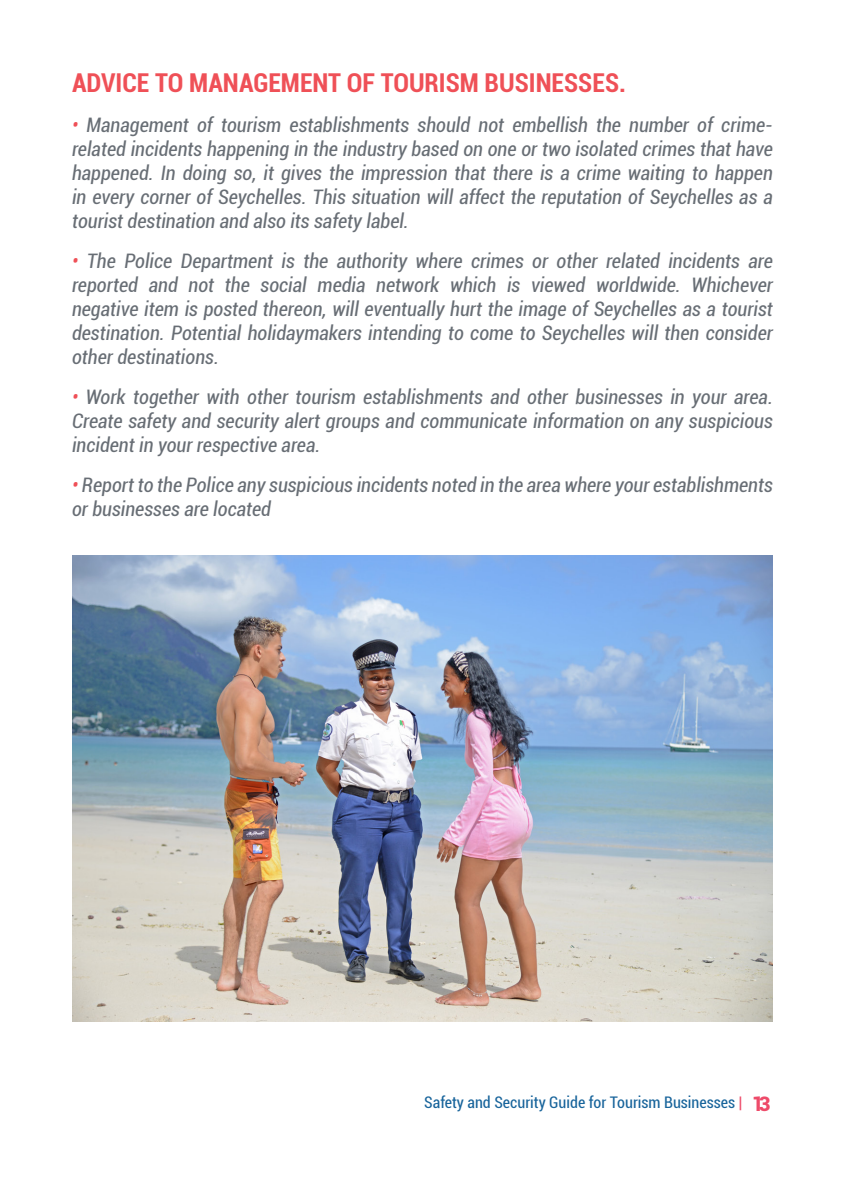
<style>
.page{position:relative;width:845px;height:1191px;background:#fff}
.page>*{position:absolute;margin:0;border:0;box-sizing:border-box;transform-origin:0 0}
.t1{font:700 condensed 26px "Roboto";color:#ef5057}
.t2{font:italic condensed 20px/24px "Roboto";color:#686e75;text-align:justify}
.t3{font:condensed 16px "Roboto";color:#18649b}
.s1{color:#ef5057}
.s2{color:#ee4b6a}
.s3{font-weight:900;font-stretch:normal;font-size:20px;color:#ee4b6a}
</style>
<div class="page">
<img style="left:72px;top:556px;width:701px;height:466px">
<p class="t1" style="left:72px;top:64px;width:555px">ADVICE TO MANAGEMENT OF TOURISM BUSINESSES.</p>
<p class="t2" style="left:72px;top:112px;width:702px"><span class="s1">•</span> Management of tourism establishments should not embellish the number of crime&shy;related incidents happening in the industry based on one or two isolated crimes that have happened. In doing so, it gives the impression that there is a crime waiting to happen in every corner of Seychelles. This situation will affect the reputation of Seychelles as a tourist destination and also its safety label.</p>
<p class="t2" style="left:72px;top:248px;width:702px"><span class="s1">•</span> The Police Department is the authority where crimes or other related incidents are reported and not the social media network which is viewed worldwide. Whichever negative item is posted thereon, will eventually hurt the image of Seychelles as a tourist destination. Potential holidaymakers intending to come to Seychelles will then consider other destinations.</p>
<p class="t2" style="left:72px;top:384px;width:702px"><span class="s1">•</span> Work together with other tourism establishments and other businesses in your area.<br>Create safety and security alert groups and communicate information on any suspicious incident in your respective area.</p>
<p class="t2" style="left:72px;top:472px;width:702px"><span class="s1">•</span> Report to the Police any suspicious incidents noted in the area where your establishments or businesses are located</p>
<p class="t3" style="left:424px;top:1091px;width:348px">Safety and Security Guide for Tourism Businesses <span class="s2">|</span> <span class="s3">13</span></p>
</div>
